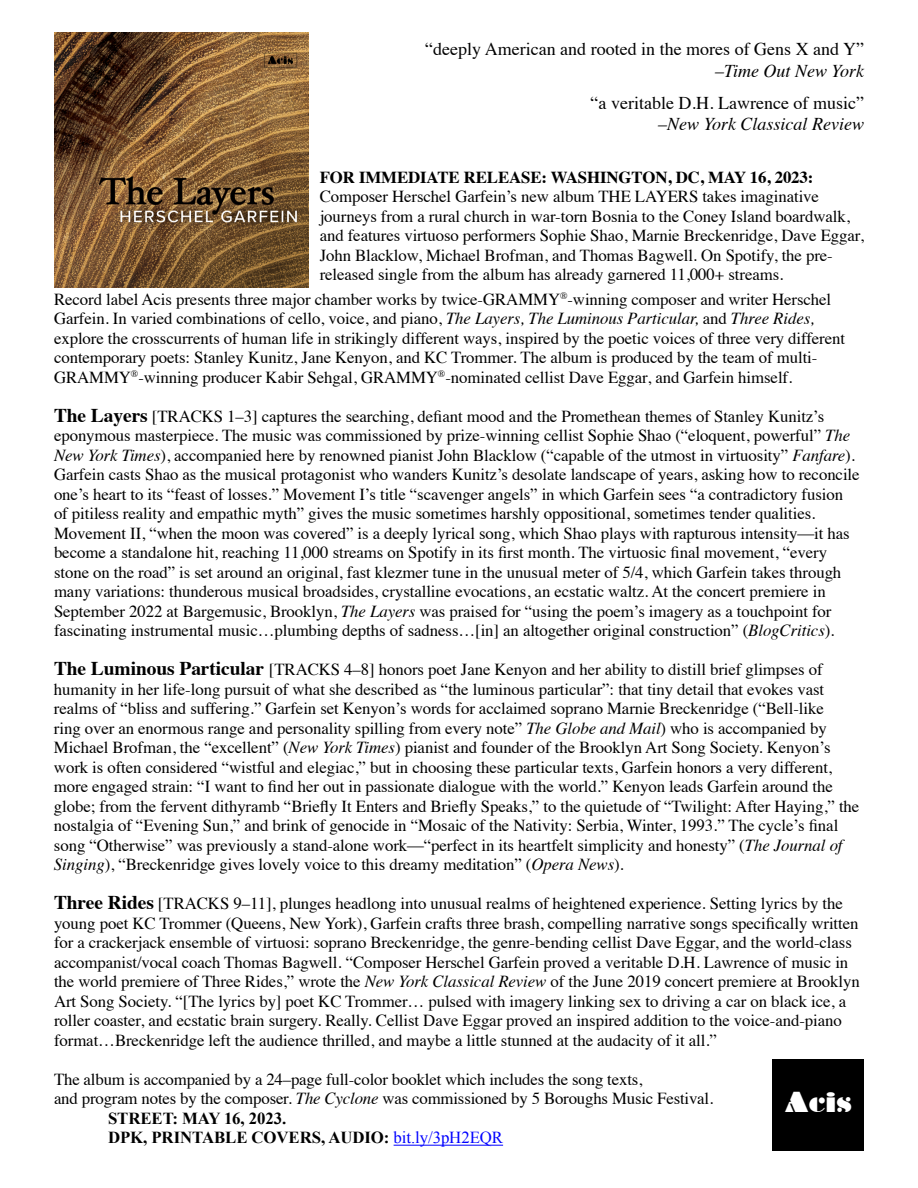
<style>
.page{position:relative;width:918px;height:1188px;background:#fff}
.page>*{position:absolute;margin:0;border:0;box-sizing:border-box;transform-origin:0 0}
.t1{font:25.8px "Braggadocio";color:#fff}
.t2{font:18px "Times";color:#000}
.t3{font:italic 18px "Times";color:#000}
.t4{font:16.8px/19.5px "Times";letter-spacing:-.005em;color:#000}
.t5{font:700 16.8px/19.5px "Times New Roman";letter-spacing:-.005em;color:#000}
.t6{font:700 16.8px "Times";letter-spacing:-.005em;color:#000}
.s1{font-style:italic}
.s2{font-weight:700;font-size:19.5px}
.s3{font-family:"Times New Roman"}
.s4{font-weight:400;color:#00f}
</style>
<div class="page">
<div style="left:772px;top:1059px;width:92px;height:91px;background:#000"></div>
<img style="left:54px;top:32px;width:255px;height:255px">
<hr style="left:394px;top:1145px;width:109px;height:1px;background:#00f">
<p class="t2" style="left:425px;top:32px;width:440px">“deeply American and rooted in the mores of Gens X and Y”</p>
<p class="t3" style="left:715px;top:55px;width:150px">–Time Out New York</p>
<p class="t2" style="left:591px;top:86px;width:275px">“a veritable D.H. Lawrence of music”</p>
<p class="t3" style="left:658px;top:109px;width:207px">–New York Classical Review</p>
<p class="t6" style="left:320px;top:161px;width:495px">FOR IMMEDIATE RELEASE: WASHINGTON, DC, MAY 16, 2023:</p>
<p class="t4" style="left:320px;top:185px;width:546px">Composer Herschel Garfein’s new album THE LAYERS takes imaginative journeys from a rural church in war-torn Bosnia to the Coney Island boardwalk, and features virtuoso performers Sophie Shao, Marnie Breckenridge, Dave Eggar, John Blacklow, Michael Brofman, and Thomas Bagwell. On Spotify, the pre&shy;released single from the album has already garnered 11,000+ streams.</p>
<p class="t4" style="left:54px;top:288px;width:793px">Record label Acis presents three major chamber works by twice-GRAMMY<sup>®</sup>-winning composer and writer Herschel Garfein. In varied combinations of cello, voice, and piano, <span class="s1">The Layers, The Luminous Particular,</span> and <span class="s1">Three Rides, </span>explore the crosscurrents of human life in strikingly different ways, inspired by the poetic voices of three very different contemporary poets: Stanley Kunitz, Jane Kenyon, and KC Trommer. The album is produced by the team of multi-GRAMMY<sup>®</sup>-winning producer Kabir Sehgal, GRAMMY<sup>®</sup>-nominated cellist Dave Eggar, and Garfein himself.</p>
<p class="t4" style="left:54px;top:405px;width:807px"><span class="s2">The Layers</span> [TRACKS 1–3] captures the searching, defiant mood and the Promethean themes of Stanley Kunitz’s eponymous masterpiece. The music was commissioned by prize-winning cellist Sophie Shao (“eloquent, powerful” <span class="s1">The New York Times</span>), accompanied here by renowned pianist John Blacklow (“capable of the utmost in virtuosity” <span class="s1">Fanfare</span>).<br>Garfein casts Shao as the musical protagonist who wanders Kunitz’s desolate landscape of years, asking how to reconcile one’s heart to its “feast of losses.” Movement I’s title “scavenger angels” in which Garfein sees “a contradictory fusion of pitiless reality and empathic myth” gives the music sometimes harshly oppositional, sometimes tender qualities.<br>Movement II, “when the moon was covered” is a deeply lyrical song, which Shao plays with rapturous intensity<span class="s3">—</span>it has become a standalone hit, reaching 11,000 streams on Spotify in its first month. The virtuosic final movement, “every stone on the road” is set around an original, fast klezmer tune in the unusual meter of 5/4, which Garfein takes through many variations: thunderous musical broadsides, crystalline evocations, an ecstatic waltz. At the concert premiere in September 2022 at Bargemusic, Brooklyn, <span class="s1">The Layers</span> was praised for “using the poem’s imagery as a touchpoint for fascinating instrumental music…plumbing depths of sadness…[in] an altogether original construction” (<span class="s1">BlogCritics</span>).</p>
<p class="t4" style="left:54px;top:659px;width:807px"><span class="s2">The Luminous Particular</span> [TRACKS 4–8] honors poet Jane Kenyon and her ability to distill brief glimpses of humanity in her life-long pursuit of what she described as “the luminous particular”: that tiny detail that evokes vast realms of “bliss and suffering.” Garfein set Kenyon’s words for acclaimed soprano Marnie Breckenridge (“Bell-like<br>ring over an enormous range and personality spilling from every note” <span class="s1">The Globe and Mail</span>) who is accompanied by Michael Brofman, the “excellent” (<span class="s1">New York Times</span>) pianist and founder of the Brooklyn Art Song Society. Kenyon’s work is often considered “wistful and elegiac,” but in choosing these particular texts, Garfein honors a very different, more engaged strain: “I want to find her out in passionate dialogue with the world.” Kenyon leads Garfein around the globe; from the fervent dithyramb “Briefly It Enters and Briefly Speaks,” to the quietude of “Twilight: After Haying,” the nostalgia of “Evening Sun,” and brink of genocide in “Mosaic of the Nativity: Serbia, Winter, 1993.” The cycle’s final song “Otherwise” was previously a stand-alone work<span class="s3">—</span>“perfect in its heartfelt simplicity and honesty” (<span class="s1">The Journal of Singing</span>), “Breckenridge gives lovely voice to this dreamy meditation” (<span class="s1">Opera News</span>).</p>
<p class="t4" style="left:54px;top:893px;width:807px"><span class="s2">Three Rides</span> [TRACKS 9–11], plunges headlong into unusual realms of heightened experience. Setting lyrics by the young poet KC Trommer (Queens, New York), Garfein crafts three brash, compelling narrative songs specifically written for a crackerjack ensemble of virtuosi: soprano Breckenridge, the genre-bending cellist Dave Eggar, and the world-class accompanist/vocal coach Thomas Bagwell. “Composer Herschel Garfein proved a veritable D.H. Lawrence of music in the world premiere of Three Rides,” wrote the <span class="s1">New York Classical Review</span> of the June 2019 concert premiere at Brooklyn Art Song Society. “[The lyrics by] poet KC Trommer… pulsed with imagery linking sex to driving a car on black ice, a roller coaster, and ecstatic brain surgery. Really. Cellist Dave Eggar proved an inspired addition to the voice-and-piano format…Breckenridge left the audience thrilled, and maybe a little stunned at the audacity of it all.”</p>
<p class="t4" style="left:54px;top:1068px;width:661px">The album is accompanied by a 24–page full-color booklet which includes the song texts,<br>and program notes by the composer. <span class="s1">The Cyclone</span> was commissioned by 5 Boroughs Music Festival.</p>
<p class="t5" style="left:108px;top:1108px;width:397px">STREET: MAY 16, 2023.<br>DPK, PRINTABLE COVERS, AUDIO: <span class="s4">bit.ly/3pH2EQR</span></p>
<h1 class="t1" style="left:785px;top:1086px;width:68px">Acis</h1>
</div>
